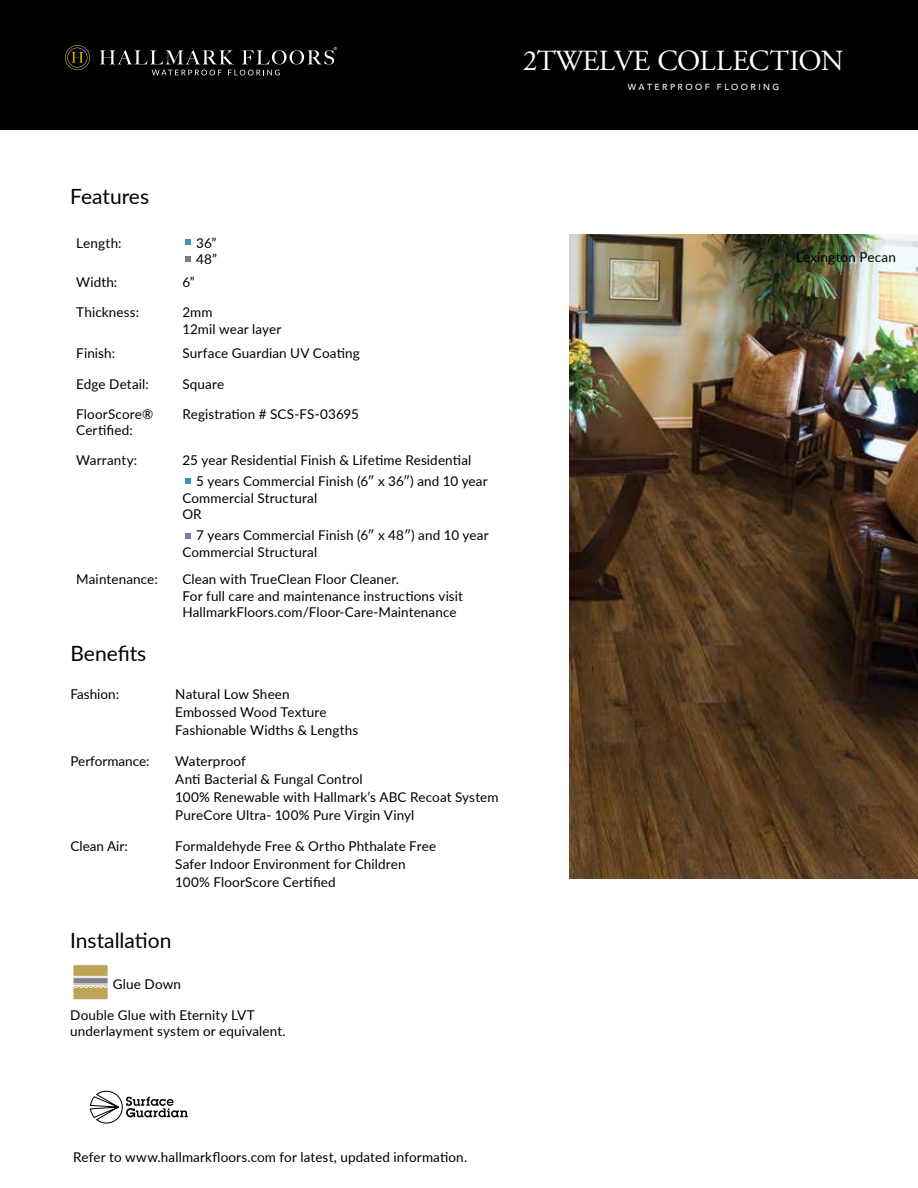
<style>
.page{position:relative;width:918px;height:1188px;background:#fff}
.page>*{position:absolute;margin:0;border:0;box-sizing:border-box;transform-origin:0 0}
.t1{font:29.1px "Adobe Garamond Pro";letter-spacing:-.025em;color:#fff}
.t2{font:21px "Lato";color:#000}
.t3{font:13.5px/16.5px "Lato";letter-spacing:.01em;color:#000}
.t4{font:500 8.7px "Avenir";color:#fff}
</style>
<div class="page">
<div style="left:73px;top:965px;width:35px;height:35px;background:#bea457"></div>
<svg style="left:74px;top:978px;width:33px;height:6px"></svg>
<hr style="left:73px;top:976px;width:35px;height:1px;background:#fff">
<svg style="left:74px;top:985px;width:33px;height:3px"></svg>
<hr style="left:73px;top:977px;width:35px;height:1px;background:#fff">
<hr style="left:73px;top:984px;width:35px;height:1px;background:#fff">
<div style="left:72px;top:964px;width:37px;height:36px;border:1px solid #fff"></div>
<svg style="left:90px;top:1091px;width:98px;height:33px"></svg>
<div style="left:0;top:0;width:918px;height:130px;background:#000"></div>
<div style="left:64px;top:44px;width:27px;height:27px;border:1px solid #000;border-radius:50%"></div>
<svg style="left:65px;top:45px;width:25px;height:25px"></svg>
<svg style="left:100px;top:47px;width:237px;height:28px"></svg>
<img style="left:569px;top:234px;width:349px;height:645px">
<svg style="left:185px;top:240px;width:5px;height:5px"></svg>
<svg style="left:185px;top:478px;width:5px;height:6px"></svg>
<svg style="left:185px;top:256px;width:5px;height:6px"></svg>
<svg style="left:185px;top:533px;width:5px;height:6px"></svg>
<h1 class="t1" style="left:523px;top:43px;width:322px">2TWELVE COLLECTION</h1>
<p class="t4" style="left:628px;top:82px;width:153px">W A T E R P R O O F F L O O R I N G</p>
<h2 class="t2" style="left:70px;top:181px;width:80px">Features</h2>
<p class="t3" style="left:76px;top:234px;width:47px">Length:</p>
<p class="t3" style="left:196px;top:234px;width:23px">36”<br>48”</p>
<p class="t3" style="left:76px;top:273px;width:43px">Width:</p>
<p class="t3" style="left:182px;top:273px;width:14px">6”</p>
<p class="t3" style="left:76px;top:303px;width:65px">Thickness:</p>
<p class="t3" style="left:182px;top:303px;width:100px">2mm<br>12mil wear layer</p>
<p class="t3" style="left:76px;top:345px;width:40px">Finish:</p>
<p class="t3" style="left:182px;top:345px;width:179px">Surface Guardian UV Coating</p>
<p class="t3" style="left:76px;top:375px;width:74px">Edge Detail:</p>
<p class="t3" style="left:182px;top:375px;width:43px">Square</p>
<p class="t3" style="left:76px;top:405px;width:79px">FloorScore®<br>Certified:</p>
<p class="t3" style="left:182px;top:405px;width:178px">Registration # SCS-FS-03695</p>
<p class="t3" style="left:76px;top:452px;width:63px">Warranty:</p>
<p class="t3" style="left:196px;top:449px;width:293px;line-height:21px;text-indent:-14px">25 year Residential Finish &amp; Lifetime Residential<br>5 years Commercial Finish (6″ x 36″) and 10 year</p>
<p class="t3" style="left:182px;top:489px;width:136px">Commercial Structural<br>OR</p>
<p class="t3" style="left:182px;top:527px;width:308px;text-indent:14px">7 years Commercial Finish (6″ x 48″) and 10 year<br>Commercial Structural</p>
<p class="t3" style="left:76px;top:571px;width:83px">Maintenance:</p>
<p class="t3" style="left:182px;top:571px;width:282px">Clean with TrueClean Floor Cleaner.<br>For full care and maintenance instructions visit<br>HallmarkFloors.com/Floor-Care-Maintenance</p>
<h2 class="t2" style="left:70px;top:638px;width:77px">Benefits</h2>
<p class="t3" style="left:70px;top:685px;width:50px">Fashion:</p>
<p class="t3" style="left:175px;top:684px;width:185px;line-height:18px">Natural Low Sheen<br>Embossed Wood Texture<br>Fashionable Widths &amp; Lengths</p>
<p class="t3" style="left:70px;top:752px;width:81px">Performance:</p>
<p class="t3" style="left:175px;top:752px;width:325px;line-height:18px">Waterproof<br>Anti Bacterial &amp; Fungal Control<br>100% Renewable with Hallmark’s ABC Recoat System PureCore Ultra- 100% Pure Virgin Vinyl</p>
<p class="t3" style="left:70px;top:837px;width:59px">Clean Air:</p>
<p class="t3" style="left:175px;top:837px;width:262px;line-height:18px">Formaldehyde Free &amp; Ortho Phthalate Free<br>Safer Indoor Environment for Children<br>100% FloorScore Certified</p>
<h2 class="t2" style="left:70px;top:926px;width:103px">Installation</h2>
<p class="t3" style="left:113px;top:975px;width:70px">Glue Down</p>
<p class="t3" style="left:70px;top:1006px;width:217px">Double Glue with Eternity LVT underlayment system or equivalent.</p>
<p class="t3" style="left:796px;top:248px;width:101px">Lexington Pecan</p>
<p class="t3" style="left:73px;top:1148px;width:396px">Refer to www.hallmarkfloors.com for latest, updated information.</p>
</div>
